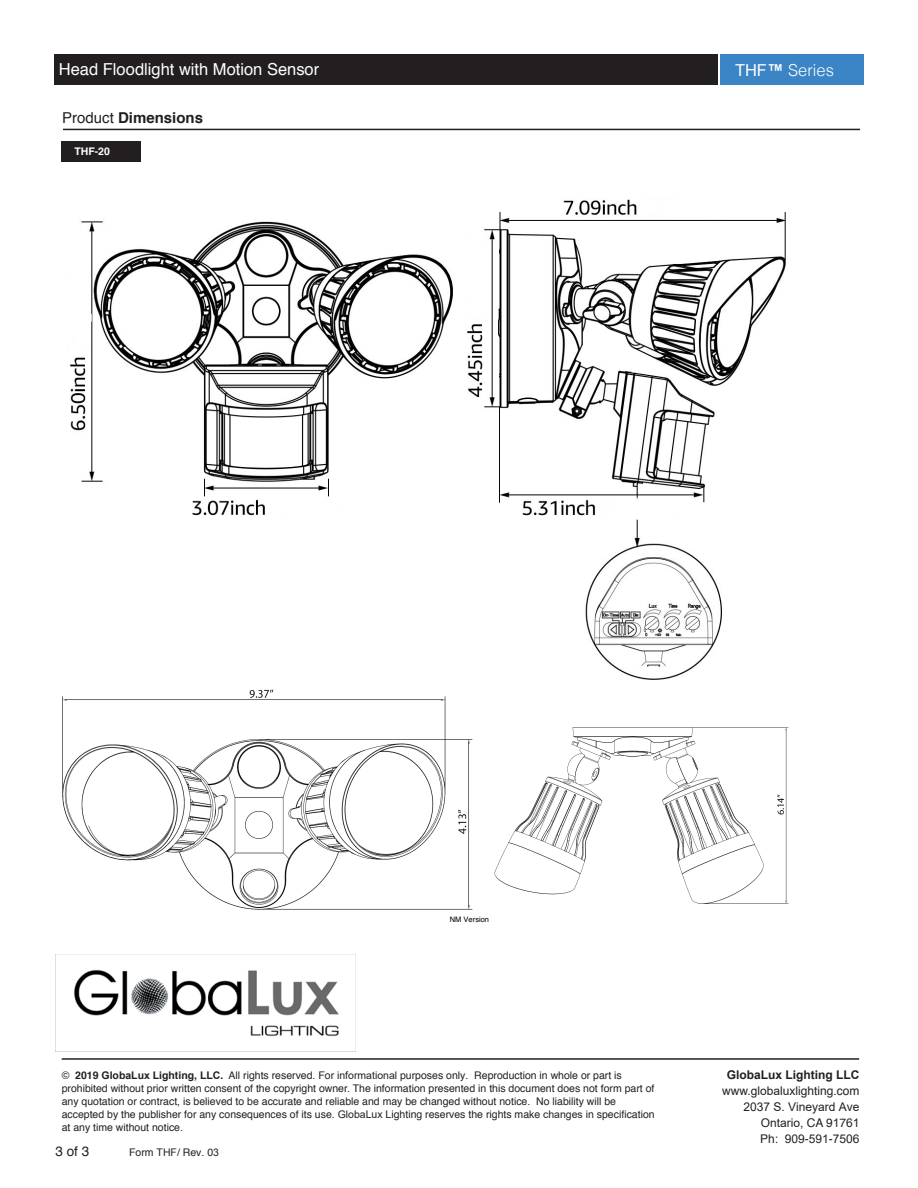
<style>
.page{position:relative;width:918px;height:1188px;background:#fff}
.page>*{position:absolute;margin:0;border:0;box-sizing:border-box;transform-origin:0 0}
.t1{font:16.5px "Helvetica";color:#fff}
.t2{font:300 16.5px "Helvetica";color:#fff}
.t3{font:700 15px "Helvetica";color:#231f20}
.t4{font:13.5px "Helvetica";color:#231f20}
.t5{font:12px/16px "Arial";color:#231f20;text-align:justify}
.t6{font:12px "Helvetica";color:#231f20}
.t7{font:700 12px "Arial";color:#231f20}
.t8{font:10.5px/12.9px "Helvetica";color:#231f20}
.t9{font:700 10.5px "Helvetica";color:#fff}
.t10{font:7.5px "Helvetica";color:#000}
.s1{font-weight:400}
.s2{font-family:"Arial";font-weight:400}
.s3{font-family:"Arial";font-weight:700}
.s4{font-weight:700}
.s5{font-family:"Arial"}
.s6{font-family:"Helvetica"}
</style>
<div class="page">
<hr style="left:63px;top:129px;width:797px;height:1px;background:#231f20">
<div style="left:61px;top:141px;width:80px;height:21px;background:#231f20"></div>
<div style="left:54px;top:54px;width:663px;height:30px;background:#231f20"></div>
<div style="left:721px;top:54px;width:143px;height:30px;background:#3b84c5"></div>
<hr style="left:62px;top:1058px;width:797px;height:2px;background:#231f20">
<img style="left:55px;top:955px;width:301px;height:96px">
<img style="left:70px;top:199px;width:716px;height:481px">
<img style="left:62px;top:675px;width:418px;height:235px">
<img style="left:494px;top:727px;width:295px;height:177px">
<h1 class="t1" style="left:59px;top:56px;width:262px">Head Floodlight with Motion Sensor</h1>
<h2 class="t3" style="left:62px;top:106px;width:142px"><span class="s1">Product</span> Dimensions</h2>
<p class="t9" style="left:74px;top:145px;width:37px">THF-20</p>
<h1 class="t2" style="left:735px;top:56px;width:100px"><span class="s2">THF</span><span class="s3">™</span> Series</h1>
<p class="t10" style="left:450px;top:913px;width:41px">NM Version</p>
<p class="t8" style="left:62px;top:1069px;width:594px">© <span class="s4">2019</span> <span class="s3">GlobaLux</span> <span class="s4">Lighting,</span> <span class="s3">LLC</span><span class="s4">.</span> All rights reserved. For <span class="s5">informational</span> purposes only. Reproduction in whole or part is prohibited without prior written consent of the copyright owner. The information presented in this document does not form part of any quotation or contract, is believed to be accurate and reliable and may be changed without notice. No liability will be accepted by the publisher for any consequences of its use. <span class="s5">GlobaLux</span> Lighting reserves the rights make <span class="s5">changes</span> in specification at any time without notice.</p>
<p class="t8" style="left:129px;top:1146px;width:91px">Form <span class="s5">THF</span>/ Rev. 0<span class="s5">3</span></p>
<p class="t4" style="left:55px;top:1141px;width:35px">3 of 3</p>
<p class="t7" style="left:727px;top:1066px;width:134px">GlobaLux Lighting LLC</p>
<p class="t6" style="left:722px;top:1082px;width:139px">www.<span class="s5">globalux</span>lighting.com</p>
<p class="t5" style="left:760px;top:1099px;width:101px;text-indent:-17px">2037 S. Vineyard Ave Ontario<span class="s6">, CA 9</span>1<span class="s6">7</span>61<br><span class="s6">Ph:</span> 909<span class="s6">-</span>591<span class="s6">-</span>7506</p>
</div>
